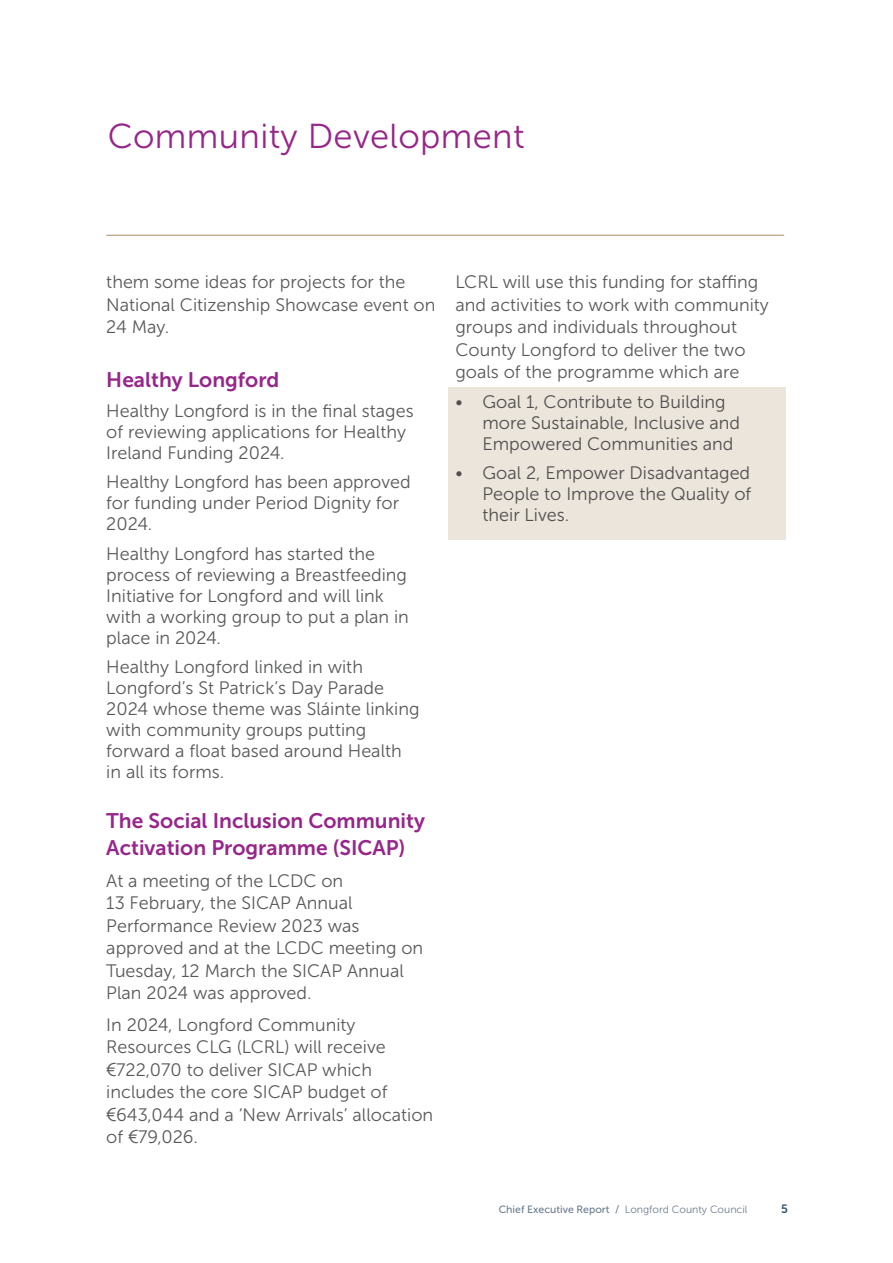
<style>
.page{position:relative;width:893px;height:1263px;background:#fff}
.page>*{position:absolute;margin:0;border:0;box-sizing:border-box;transform-origin:0 0}
.t1{font:34.5px "Museo Sans 300";letter-spacing:.01em;color:#962689}
.t2{font:21px/27px "Museo Sans 700";color:#962689}
.t3{font:18px/21px "Museo Sans 300";color:#58595b}
.t4{font:12px "Museo Sans 700";color:#395c72}
.t5{font:10.5px "Museo Sans 500";color:#6b7d90}
.s1{font-family:"Century Gothic"}
.s2{font-family:"Museo Sans 300"}
</style>
<div class="page">
<hr style="left:106px;top:235px;width:678px;height:1px;background:#a68f64">
<div style="left:448px;top:387px;width:337px;height:152px;background:#ebe5dc"></div>
<h1 class="t1" style="left:108px;top:117px;width:418px">Community Development</h1>
<p class="t3" style="left:106px;top:271px;width:331px;line-height:22.5px">them some ideas for projects for the<br>National Citizenship Showcase event on<br>24 May.</p>
<p class="t2" style="left:106px;top:366px;width:175px">Healthy Longford</p>
<p class="t3" style="left:106px;top:400px;width:309px">Healthy Longford is in the final stages of reviewing applications for Healthy<br>Ireland Funding 2024.</p>
<p class="t3" style="left:106px;top:471px;width:306px">Healthy Longford has been approved for funding under Period Dignity for<br>2024.</p>
<p class="t3" style="left:106px;top:543px;width:304px">Healthy Longford has started the process of reviewing a Breastfeeding<br>Initiative for Longford and will link with a working group to put a plan in place in 2024.</p>
<p class="t3" style="left:106px;top:657px;width:315px">Healthy Longford linked in with<br>Longford’s St Patrick’s Day Parade<br>2024 whose theme was Sláinte linking with community groups putting forward a float based around Health in all its forms.</p>
<p class="t2" style="left:106px;top:807px;width:320px">The Social Inclusion Community<br>Activation Programme (SICAP)</p>
<p class="t3" style="left:106px;top:869px;width:318px;line-height:22.5px">At a meeting of the LCDC on<br>13 February, the SICAP Annual<br>Performance Review 2023 was approved and at the LCDC meeting on<br>Tuesday, 12 March the SICAP Annual<br>Plan 2024 was approved.</p>
<p class="t3" style="left:106px;top:1013px;width:328px;line-height:22.5px">In 2024, Longford Community<br>Resources CLG (LCRL) will receive <span class="s1">€</span>722,070 to deliver SICAP which includes the core SICAP budget of <span class="s1">€</span>643,044 and a ‘New Arrivals’ allocation of <span class="s1">€</span>79,026.</p>
<p class="t3" style="left:455px;top:271px;width:315px;line-height:22.5px">LCRL will use this funding for staffing and activities to work with community groups and individuals throughout County Longford to deliver the two goals of the programme which are</p>
<p class="t3" style="left:482px;top:391px;width:259px;text-indent:-27px">• Goal 1, Contribute to Building more Sustainable, Inclusive and<br>Empowered Communities and</p>
<p class="t3" style="left:482px;top:462px;width:270px;text-align:justify;text-indent:-27px">• Goal 2, Empower Disadvantaged People to Improve the Quality of their Lives.</p>
<p class="t5" style="left:499px;top:1204px;width:250px">Chief Executive Report / <span class="s2">Longford County Council</span></p>
<p class="t4" style="left:781px;top:1202px;width:8px">5</p>
</div>
